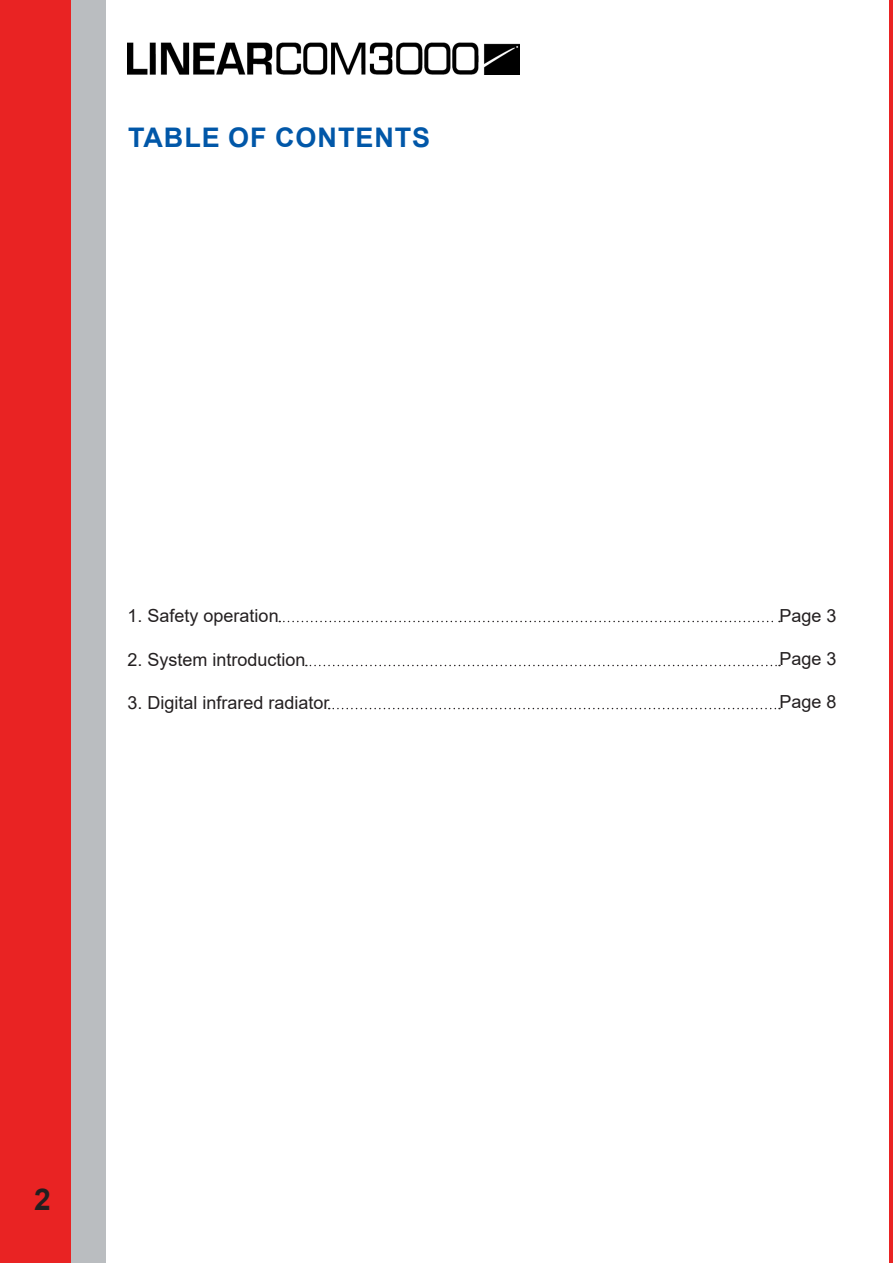
<style>
.page{position:relative;width:893px;height:1263px;background:#fff}
.page>*{position:absolute;margin:0;border:0;box-sizing:border-box;transform-origin:0 0}
.t1{font:700 30px "Arial";color:#231f20}
.ST_01{font:700 27px "Arial";letter-spacing:.035em;color:#0157a8}
.t2{font:18px "Arial";color:#231f20}
</style>
<div class="page">
<div style="left:0;top:0;width:72px;height:1263px;background:#e92323"></div>
<hr style="left:889px;top:0;width:4px;height:1263px;background:#e92323">
<div style="left:71px;top:0;width:35px;height:1263px;background:#babdc0"></div>
<img style="left:128px;top:43px;width:392px;height:31px">
<svg style="left:279px;top:621px;width:501px;height:1px"></svg>
<svg style="left:306px;top:665px;width:474px;height:1px"></svg>
<svg style="left:329px;top:708px;width:451px;height:1px"></svg>
<p class="ST_01" style="left:128px;top:119px;width:304px">TABLE OF CONTENTS</p>
<p class="t2" style="left:128px;top:604px;width:153px">1. Safety operation</p>
<p class="t2" style="left:128px;top:647px;width:180px">2. System introduction</p>
<p class="t2" style="left:128px;top:690px;width:204px">3. Digital infrared radiator</p>
<p class="t1" style="left:34px;top:1178px;width:18px">2</p>
<p class="t2" style="left:780px;top:603px;width:59px">Page 3</p>
<p class="t2" style="left:780px;top:646px;width:59px">Page 3</p>
<p class="t2" style="left:780px;top:690px;width:59px">Page 8</p>
</div>
